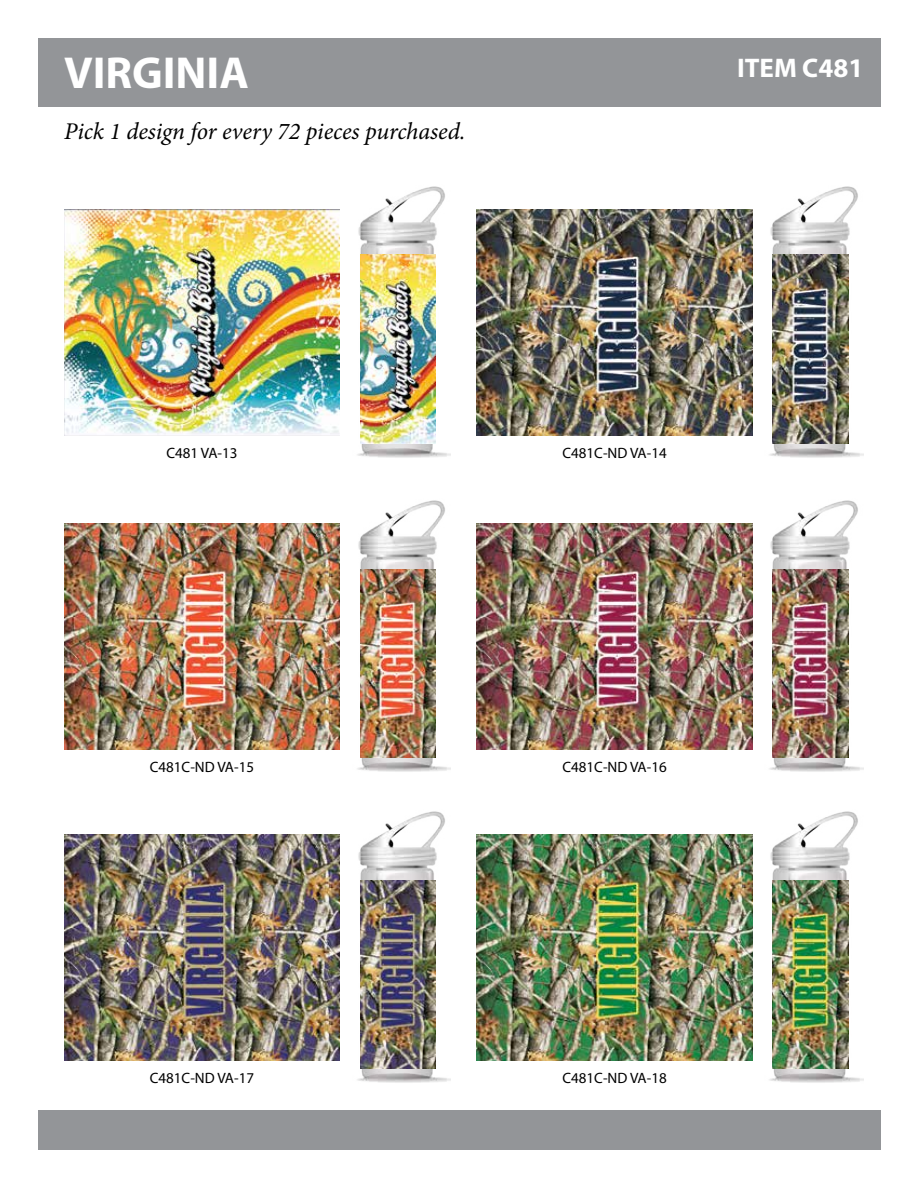
<style>
.page{position:relative;width:918px;height:1188px;background:#fff}
.page>*{position:absolute;margin:0;border:0;box-sizing:border-box;transform-origin:0 0}
.t1{font:700 45px "Myriad Pro";color:#fff}
.t2{font:700 27px "Myriad Pro";color:#fff}
.t3{font:italic 24px "Minion Pro";letter-spacing:-.005em;color:#000}
.t4{font:15px "Myriad Pro";color:#000}
</style>
<div class="page">
<div style="left:38px;top:39px;width:842px;height:68px;background:#939598"></div>
<div style="left:38px;top:1110px;width:842px;height:40px;background:#939598"></div>
<img style="left:64px;top:210px;width:276px;height:226px">
<img style="left:64px;top:524px;width:276px;height:226px">
<img style="left:64px;top:835px;width:276px;height:226px">
<img style="left:477px;top:210px;width:275px;height:226px">
<img style="left:477px;top:524px;width:275px;height:226px">
<img style="left:477px;top:835px;width:275px;height:226px">
<img style="left:357px;top:186px;width:94px;height:272px">
<img style="left:357px;top:500px;width:94px;height:272px">
<img style="left:357px;top:811px;width:94px;height:272px">
<img style="left:769px;top:186px;width:94px;height:272px">
<img style="left:769px;top:500px;width:94px;height:272px">
<img style="left:769px;top:811px;width:94px;height:272px">
<img style="left:360px;top:255px;width:75px;height:189px">
<img style="left:360px;top:569px;width:75px;height:189px">
<img style="left:360px;top:880px;width:75px;height:189px">
<img style="left:773px;top:255px;width:75px;height:189px">
<img style="left:773px;top:569px;width:75px;height:189px">
<img style="left:773px;top:880px;width:75px;height:189px">
<h1 class="t1" style="left:64px;top:43px;width:186px">VIRGINIA</h1>
<h2 class="t2" style="left:737px;top:51px;width:128px">ITEM C481</h2>
<h3 class="t3" style="left:64px;top:115px;width:403px">Pick 1 design for every 72 pieces purchased.</h3>
<p class="t4" style="left:166px;top:444px;width:73px">C481 VA-13</p>
<p class="t4" style="left:563px;top:444px;width:106px">C481C-ND VA-14</p>
<p class="t4" style="left:150px;top:758px;width:106px">C481C-ND VA-15</p>
<p class="t4" style="left:563px;top:758px;width:106px">C481C-ND VA-16</p>
<p class="t4" style="left:150px;top:1069px;width:106px">C481C-ND VA-17</p>
<p class="t4" style="left:563px;top:1069px;width:106px">C481C-ND VA-18</p>
</div>
